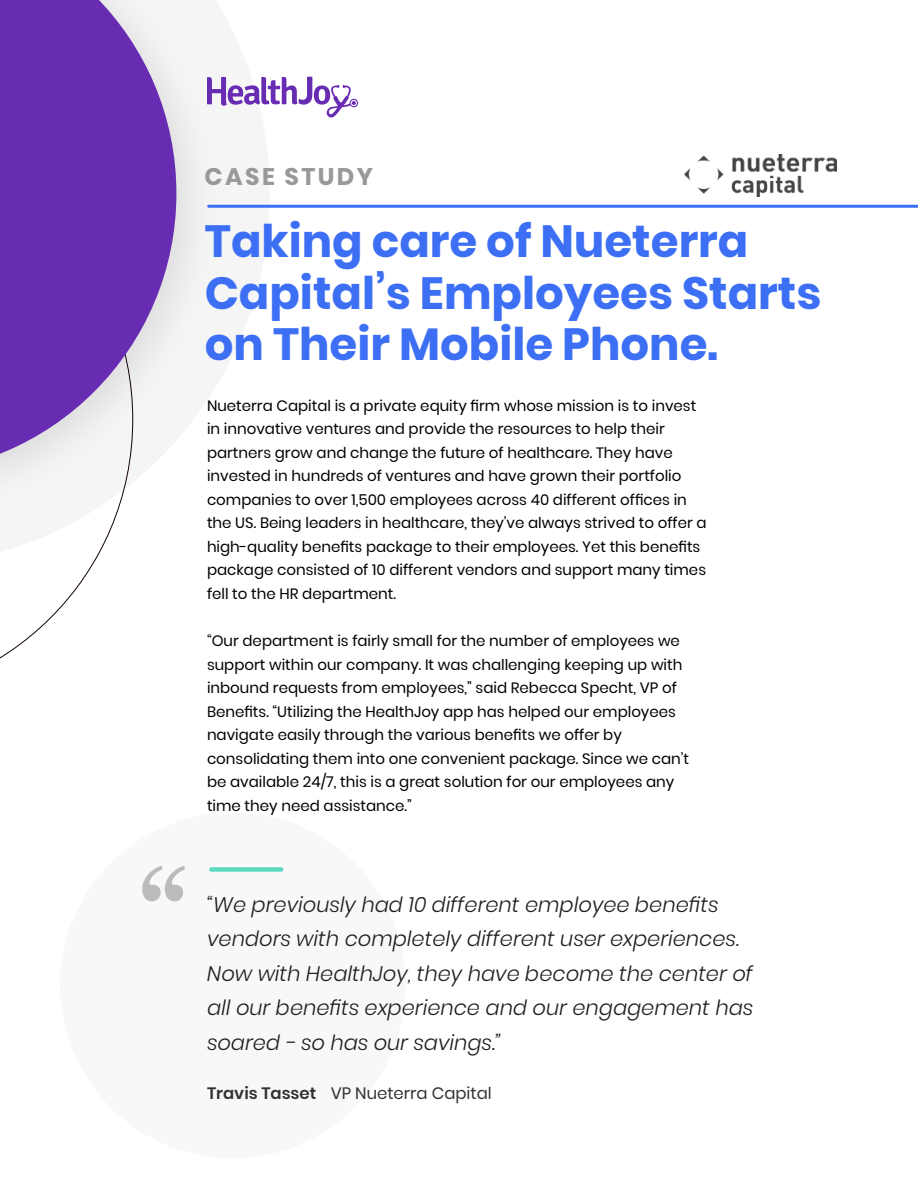
<style>
.page{position:relative;width:918px;height:1188px;background:#fff}
.page>*{position:absolute;margin:0;border:0;box-sizing:border-box;transform-origin:0 0}
.t1{font:700 45px/51.8px "Poppins";color:#3c6ff4}
.t2{font:700 24px "Poppins";letter-spacing:.1em;color:#999}
.t3{font:italic 300 21px/34.5px "Poppins";color:#202020}
.t4{font:16.5px "Poppins";color:#000}
.t5{font:15px/23.5px "Poppins";color:#000}
.s1{font-weight:600}
</style>
<div class="page">
<svg style="left:0;top:522px;width:114px;height:137px"></svg>
<div style="left:0;top:0;width:225px;height:522px;background:#f5f5f5"></div>
<svg style="left:0;top:0;width:176px;height:474px;fill:#682cb3"></svg>
<hr style="left:209px;top:205px;width:709px;height:3px;background:#3c6ff4">
<svg style="left:207px;top:77px;width:151px;height:41px"></svg>
<img style="left:685px;top:154px;width:151px;height:42px">
<div style="left:60px;top:813px;width:346px;height:345px;background:#f8f8f8;border-radius:50%"></div>
<svg style="left:142px;top:866px;width:43px;height:35px"></svg>
<div style="left:211px;top:867px;width:70px;height:5px;background:#5dd9c1"></div>
<h2 class="t2" style="left:205px;top:165px;width:170px">CASE STUDY</h2>
<h1 class="t1" style="left:205px;top:218px;width:618px">Taking care of Nueterra<br>Capital’s Employees Starts on Their Mobile Phone.</h1>
<p class="t5" style="left:207px;top:394px;width:501px">Nueterra Capital is a private equity firm whose mission is to invest in innovative ventures and provide the resources to help their partners grow and change the future of healthcare. They have invested in hundreds of ventures and have grown their portfolio companies to over 1,500 employees across 40 different offices in the US. Being leaders in healthcare, they’ve always strived to offer a high-quality benefits package to their employees. Yet this benefits package consisted of 10 different vendors and support many times fell to the HR department.</p>
<p class="t5" style="left:207px;top:629px;width:484px">“Our department is fairly small for the number of employees we support within our company. It was challenging keeping up with inbound requests from employees,” said Rebecca Specht, VP of Benefits. “Utilizing the HealthJoy app has helped our employees navigate easily through the various benefits we offer by consolidating them into one convenient package. Since we can’t be available 24/7, this is a great solution for our employees any time they need assistance.”</p>
<h3 class="t3" style="left:207px;top:887px;width:548px">“We previously had 10 different employee benefits vendors with completely different user experiences.<br>Now with HealthJoy, they have become the center of all our benefits experience and our engagement has soared - so has our savings.”</h3>
<p class="t4" style="left:207px;top:1086px;width:286px"><span class="s1">Travis Tasset</span> VP Nueterra Capital</p>
</div>
